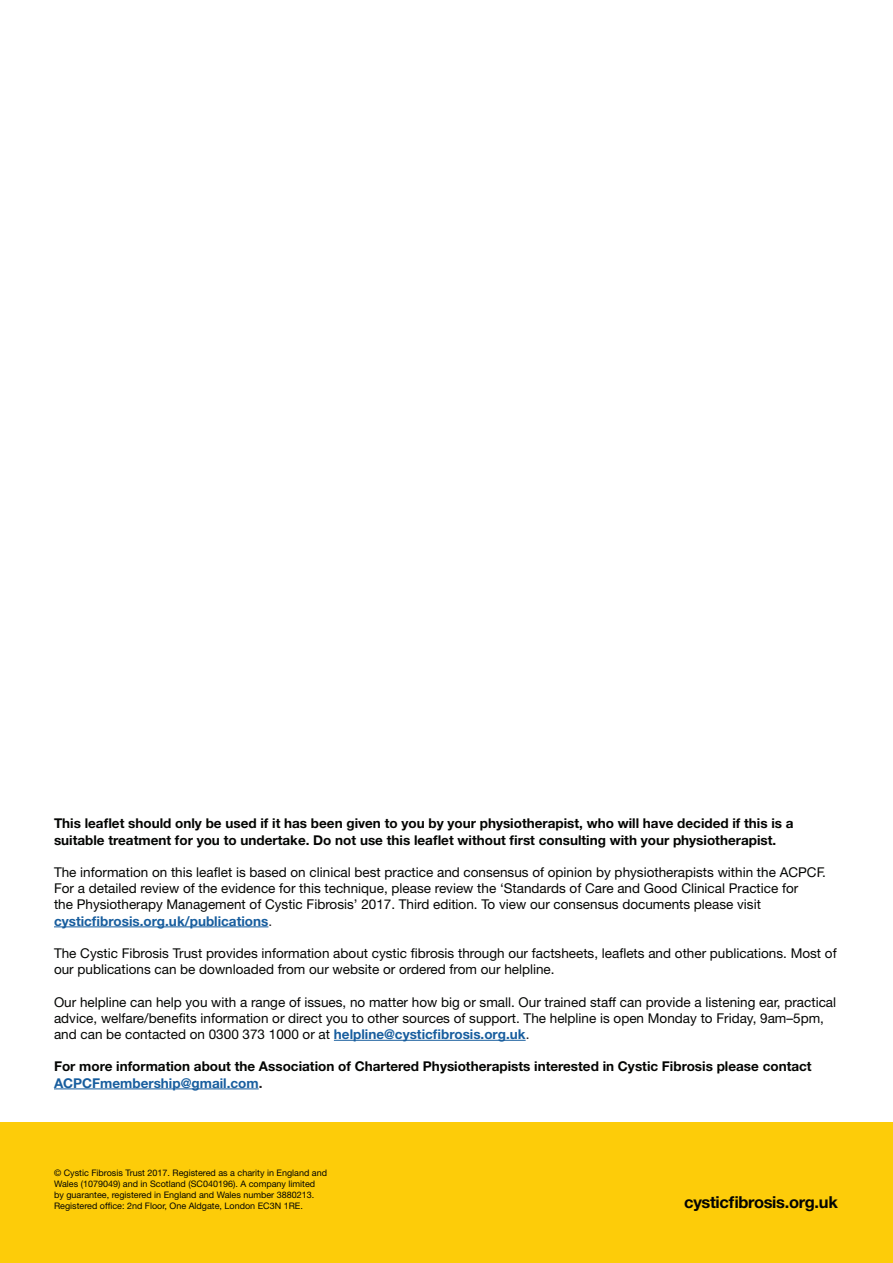
<style>
.page{position:relative;width:893px;height:1263px;background:#fff}
.page>*{position:absolute;margin:0;border:0;box-sizing:border-box;transform-origin:0 0}
.t1{font:700 16.5px "Helvetica Neue LT";letter-spacing:-.02em;color:#040503}
.t2{font:13.5px/16.2px "Helvetica Neue LT";color:#040503}
.t3{font:700 13.5px/16.2px "Helvetica Neue LT";color:#040503}
.t4{font:9px/10.8px "Helvetica Neue LT";color:#040503}
.s1{font-weight:700;color:#175d9e}
.s2{color:#231f20}
.s3{color:#175d9e}
</style>
<div class="page">
<div style="left:0;top:1123px;width:893px;height:140px;background:#fdcc09"></div>
<hr style="left:54px;top:926px;width:214px;height:1px;background:#175d9e">
<hr style="left:334px;top:1040px;width:192px;height:1px;background:#175d9e">
<hr style="left:54px;top:1088px;width:205px;height:1px;background:#175d9e">
<p class="t3" style="left:54px;top:815px;width:741px">This leaflet should only be used if it has been given to you by your physiotherapist, who will have decided if this is a suitable treatment for you to undertake. Do not use this leaflet without first consulting with your physiotherapist.</p>
<p class="t2" style="left:54px;top:864px;width:774px">The information on this leaflet is based on clinical best practice and consensus of opinion by physiotherapists within the ACPCF.<br>For a detailed review of the evidence for this technique, please review the ‘Standards of Care and Good Clinical Practice for<br>the Physiotherapy Management of Cystic Fibrosis’ 2017. Third edition. To view our consensus documents please visit <span class="s1">cysticfibrosis.org.uk/publications</span><span class="s2">.</span></p>
<p class="t2" style="left:54px;top:945px;width:784px">The Cystic Fibrosis Trust provides information about cystic fibrosis through our factsheets, leaflets and other publications. Most of our publications can be downloaded from our website or ordered from our helpline.</p>
<p class="t2" style="left:54px;top:993px;width:784px">Our helpline can help you with a range of issues, no matter how big or small. Our trained staff can provide a listening ear, practical advice, welfare/benefits information or direct you to other sources of support. The helpline is open Monday to Friday, 9am–5pm, and can be contacted on 0300 373 1000 or at <span class="s1">helpline@cysticfibrosis.org.uk</span><span class="s2">.</span></p>
<p class="t3" style="left:54px;top:1058px;width:759px">For more information about the Association of Chartered Physiotherapists interested in Cystic Fibrosis please contact<br><span class="s3">ACPCFmembership@gmail.com</span><span class="s2">.</span></p>
<p class="t4" style="left:54px;top:1167px;width:275px">© Cystic Fibrosis Trust 2017. Registered as a charity in England and Wales (1079049) and in Scotland (SC040196). A company limited by guarantee, registered in England and Wales number 3880213.<br>Registered office: 2nd Floor, One Aldgate, London EC3N 1RE.</p>
<p class="t1" style="left:684px;top:1192px;width:155px">cysticfibrosis.org.uk</p>
</div>
